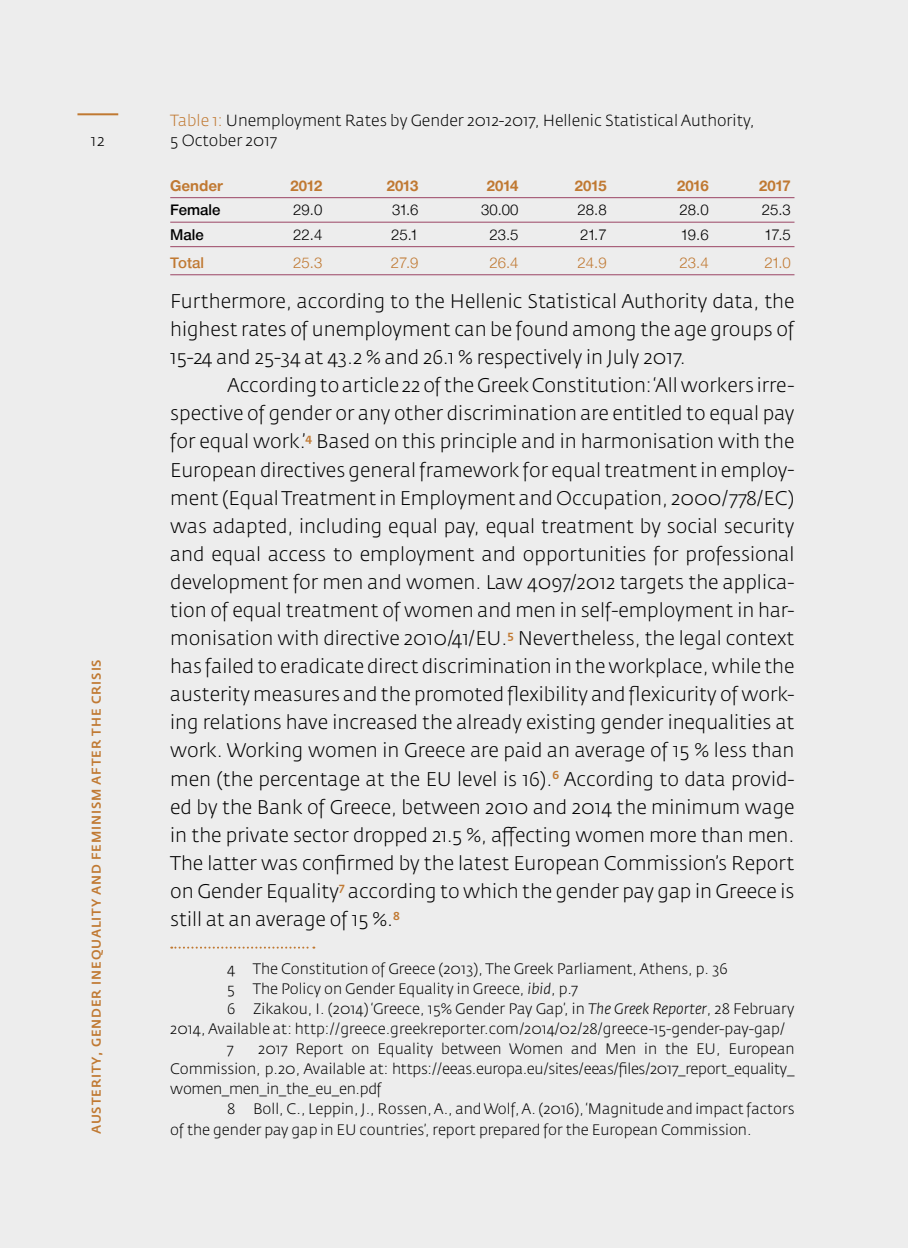
<style>
.page{position:relative;width:908px;height:1248px;background:#fff}
.page>*{position:absolute;margin:0;border:0;box-sizing:border-box;transform-origin:0 0}
.t1{font:300 19.6px/28px "Fedra Sans Pro";color:#000;text-align:justify}
.t2{font:300 16px/20px "Fedra Sans Pro";color:#000}
.t3{font:300 16px "Helvetica Neue Greek";color:#000}
.t4{font:700 16px "Helvetica Neue Greek";letter-spacing:-.05em;color:#c07932}
.t5{font:300 16px "Helvetica Neue Greek";color:#c07932}
.t6{font:500 16px "Helvetica Neue Greek";color:#000}
.t7{font:500 16px "Helvetica Neue Greek";color:#c07932}
.t8{font:300 15px/20px "Fedra Sans Pro";color:#000;text-align:justify}
.t9{font:500 12.6px "Fedra Sans Pro";letter-spacing:.07em;color:#c07932}
.s1{color:#c07932}
.s2{font-style:italic}
</style>
<div class="page">
<div style="left:0;top:0;width:907px;height:1247px;background:#ededed"></div>
<hr style="left:77px;top:113px;width:41px;height:2px;background:#c07932">
<hr style="left:170px;top:197px;width:624px;height:1px;background:#9b4564">
<hr style="left:170px;top:222px;width:624px;height:1px;background:#9b4564">
<hr style="left:170px;top:246px;width:624px;height:1px;background:#9b4564">
<hr style="left:170px;top:274px;width:624px;height:1px;background:#9b4564">
<svg style="left:171px;top:946px;width:143px;height:2px"></svg>
<p class="t2" style="left:91px;top:130px;width:15px">12</p>
<p class="t9" style="left:88px;top:1134px;width:477px;rotate:-90deg">AUSTERITY, GENDER INEQUALITY AND FEMINISM AFTER THE CRISIS</p>
<p class="t2" style="left:170px;top:110px;width:585px"><span class="s1">Table 1:</span> Unemployment Rates by Gender 2012-2017, Hellenic Statistical Authority,<br>5 October 2017</p>
<p class="t4" style="left:170px;top:177px;width:54px">Gender</p>
<p class="t4" style="left:290px;top:177px;width:33px">2012</p>
<p class="t4" style="left:386px;top:177px;width:33px">2013</p>
<p class="t4" style="left:486px;top:177px;width:33px">2014</p>
<p class="t4" style="left:574px;top:177px;width:33px">2015</p>
<p class="t4" style="left:676px;top:177px;width:33px">2016</p>
<p class="t4" style="left:758px;top:177px;width:33px">2017</p>
<p class="t6" style="left:170px;top:201px;width:52px">Female</p>
<p class="t3" style="left:293px;top:201px;width:31px">29.0</p>
<p class="t3" style="left:392px;top:201px;width:28px">31.6</p>
<p class="t3" style="left:481px;top:201px;width:39px">30.00</p>
<p class="t3" style="left:577px;top:201px;width:31px">28.8</p>
<p class="t3" style="left:679px;top:201px;width:31px">28.0</p>
<p class="t3" style="left:761px;top:201px;width:31px">25.3</p>
<p class="t6" style="left:170px;top:226px;width:35px">Male</p>
<p class="t3" style="left:293px;top:226px;width:31px">22.4</p>
<p class="t3" style="left:391px;top:226px;width:29px">25.1</p>
<p class="t3" style="left:489px;top:226px;width:31px">23.5</p>
<p class="t3" style="left:580px;top:226px;width:28px">21.7</p>
<p class="t3" style="left:680px;top:226px;width:30px">19.6</p>
<p class="t3" style="left:763px;top:226px;width:28px">17.5</p>
<p class="t7" style="left:170px;top:254px;width:35px">Total</p>
<p class="t5" style="left:293px;top:254px;width:31px">25.3</p>
<p class="t5" style="left:391px;top:254px;width:29px">27.9</p>
<p class="t5" style="left:489px;top:254px;width:31px">26.4</p>
<p class="t5" style="left:577px;top:254px;width:31px">24.9</p>
<p class="t5" style="left:679px;top:254px;width:31px">23.4</p>
<p class="t5" style="left:764px;top:254px;width:28px">21.0</p>
<p class="t1" style="left:170px;top:287px;width:625px">Furthermore, according to the Hellenic Statistical Authority data, the highest rates of unemployment can be found among the age groups of 15-24 and 25-34 at 43.2 % and 26.1 % respectively in July 2017.</p>
<p class="t1" style="left:170px;top:371px;width:625px;text-indent:57px">According to article 22 of the Greek Constitution: ‘All workers irre&shy;spective of gender or any other discrimination are entitled to equal pay for equal work.’<sup>4</sup> Based on this principle and in harmonisation with the European directives general framework for equal treatment in employ&shy;ment (Equal Treatment in Employment and Occupation, 2000/778/EC) was adapted, including equal pay, equal treatment by social security and equal access to employment and opportunities for professional development for men and women. Law 4097/2012 targets the applica&shy;tion of equal treatment of women and men in self-employment in har&shy;monisation with directive 2010/41/EU.<sup>5</sup> Nevertheless, the legal context has failed to eradicate direct discrimination in the workplace, while the austerity measures and the promoted flexibility and flexicurity of work&shy;ing relations have increased the already existing gender inequalities at work. Working women in Greece are paid an average of 15 % less than men (the percentage at the EU level is 16).<sup>6</sup> According to data provid&shy;ed by the Bank of Greece, between 2010 and 2014 the minimum wage in the private sector dropped 21.5 %, affecting women more than men.<br>The latter was confirmed by the latest European Commission’s Report on Gender Equality<sup>7</sup> according to which the gender pay gap in Greece is still at an average of 15 %.<sup>8</sup></p>
<p class="t8" style="left:227px;top:959px;width:502px">4 The Constitution of Greece (2013), The Greek Parliament, Athens, p. 36</p>
<p class="t8" style="left:227px;top:979px;width:352px">5 The Policy on Gender Equality in Greece, <span class="s2">ibid</span>, p.7</p>
<p class="t8" style="left:227px;top:999px;width:568px">6 Zikakou, I. (2014) ‘Greece, 15% Gender Pay Gap’, in <span class="s2">The Greek Reporter</span>, 28 February</p>
<p class="t8" style="left:170px;top:1019px;width:616px">2014, Available at: http://greece.greekreporter.com/2014/02/28/greece-15-gender-pay-gap/</p>
<p class="t8" style="left:227px;top:1039px;width:8px">7</p>
<p class="t8" style="left:170px;top:1039px;width:625px;text-indent:88px">2017 Report on Equality between Women and Men in the EU, European Commission, p.20, Available at: https://eeas.europa.eu/sites/eeas/files/2017_report_equality_ women_men_in_the_eu_en.pdf</p>
<p class="t8" style="left:170px;top:1099px;width:625px;text-indent:57px">8 Boll, C., Leppin, J., Rossen, A., and Wolf, A. (2016), ‘Magnitude and impact factors of the gender pay gap in EU countries’, report prepared for the European Commission.</p>
</div>
